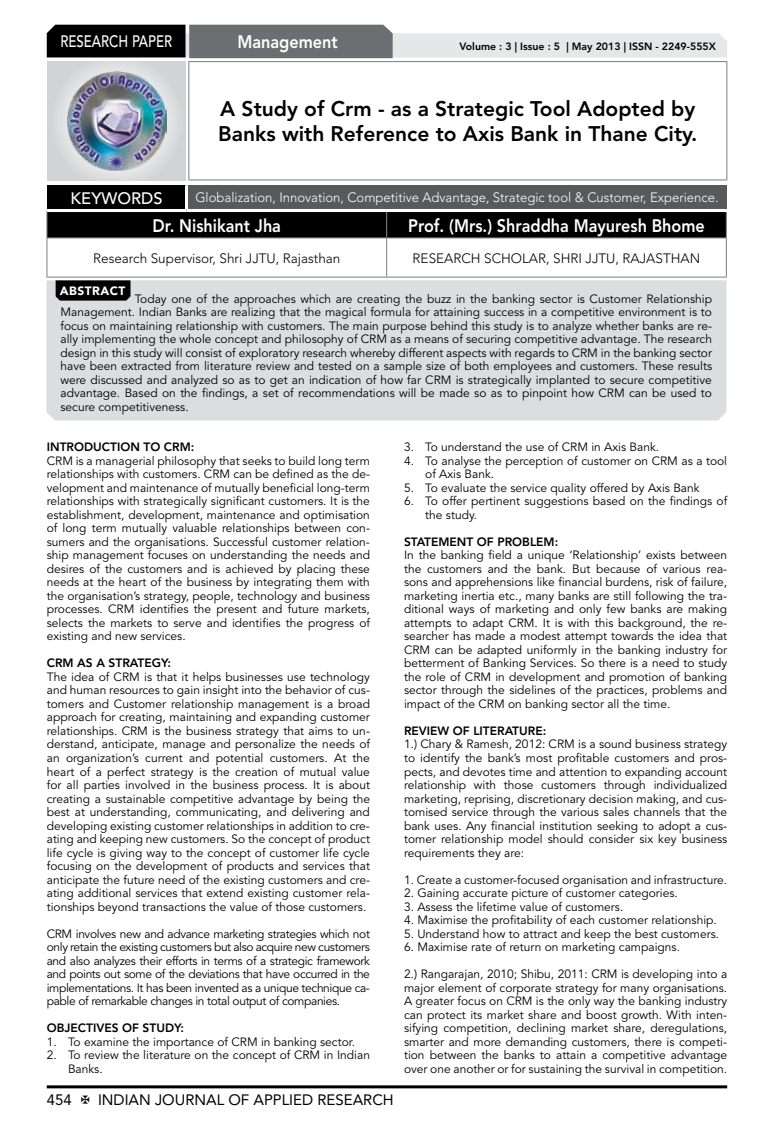
<style>
.page{position:relative;width:774px;height:1136px;background:#fff}
.page>*{position:absolute;margin:0;border:0;box-sizing:border-box;transform-origin:0 0}
.t1{font:800 21px/25.2px "Avenir LT Std";color:#000}
.t2{font:800 18px "Avenir LT Std";color:#fff;scale:.9 1}
.t3{font:500 16.5px "Avenir LT Std";color:#fff;scale:.8 1}
.t4{font:500 16.5px "Avenir LT Std";color:#fff}
.t5{font:15px "Avenir LT Std";color:#000}
.t6{font:300 13.5px "Avenir LT Std";color:#fff}
.t7{font:300 13.5px "Avenir LT Std";color:#000}
.t8{font:12px/13.5px "Avenir LT Std";color:#000;text-align:justify}
.t9{font:800 12px "Avenir LT Std";color:#000}
.t10{font:900 12px "Avenir LT Std";letter-spacing:.04em;color:#fff}
.t11{font:800 10.5px "Avenir LT Std";color:#000}
</style>
<div class="page">
<hr style="left:47px;top:1085px;width:680px;height:3px;background:#000">
<div style="left:48px;top:62px;width:137px;height:118px;background:linear-gradient(to right,#d9dadb,#d9dadb)"></div>
<img style="left:68px;top:71px;width:99px;height:100px">
<svg style="left:47px;top:25px;width:680px;height:33px;background:#979899"></svg>
<hr style="left:188px;top:61px;width:539px;height:1px;background:#808285">
<hr style="left:188px;top:62px;width:1px;height:117px;background:#808285">
<hr style="left:726px;top:62px;width:1px;height:117px;background:#808285">
<hr style="left:188px;top:179px;width:539px;height:1px;background:#808285">
<div style="left:46px;top:211px;width:681px;height:26px;background:#000"></div>
<hr style="left:46px;top:237px;width:341px;height:1px;background:#808285">
<hr style="left:46px;top:238px;width:1px;height:38px;background:#808285">
<hr style="left:387px;top:237px;width:340px;height:1px;background:#808285">
<hr style="left:386px;top:238px;width:1px;height:38px;background:#808285">
<hr style="left:726px;top:238px;width:1px;height:38px;background:#808285">
<hr style="left:46px;top:276px;width:341px;height:1px;background:#808285">
<hr style="left:387px;top:276px;width:340px;height:1px;background:#808285">
<div style="left:47px;top:185px;width:139px;height:25px;background:#000"></div>
<div style="left:186px;top:185px;width:541px;height:25px;background:#58595b"></div>
<hr style="left:185px;top:185px;width:3px;height:24px;background:#fff">
<hr style="left:47px;top:209px;width:139px;height:3px;background:#fff">
<hr style="left:186px;top:209px;width:541px;height:3px;background:#fff">
<div style="left:46px;top:280px;width:680px;height:140px;background:#dcddde"></div>
<svg style="left:56px;top:280px;width:74px;height:20px"></svg>
<h3 class="t3" style="left:60px;top:32px;width:139px">RESEARCH PAPER</h3>
<h2 class="t2" style="left:237px;top:31px;width:113px">Management</h2>
<p class="t11" style="left:459px;top:41px;width:258px">Volume : 3 | Issue : 5 | May 2013 | ISSN - 2249-555X</p>
<h1 class="t1" style="left:218px;top:96px;width:481px">A Study of Crm - as a Strategic Tool Adopted by<br>Banks with Reference to Axis Bank in Thane City.</h1>
<h3 class="t4" style="left:71px;top:189px;width:94px">KEYWORDS</h3>
<p class="t6" style="left:195px;top:189px;width:524px">Globalization, Innovation, Competitive Advantage, Strategic tool &amp; Customer, Experience.</p>
<h2 class="t2" style="left:153px;top:215px;width:144px">Dr. Nishikant Jha</h2>
<h2 class="t2" style="left:408px;top:215px;width:331px">Prof. (Mrs.) Shraddha Mayuresh Bhome</h2>
<p class="t7" style="left:93px;top:250px;width:249px">Research Supervisor, Shri JJTU, Rajasthan</p>
<p class="t7" style="left:413px;top:250px;width:289px">RESEARCH SCHOLAR, SHRI JJTU, RAJASTHAN</p>
<p class="t10" style="left:60px;top:284px;width:67px">ABSTRACT</p>
<p class="t8" style="left:61px;top:292px;width:653px;text-indent:74px">Today one of the approaches which are creating the buzz in the banking sector is Customer Relationship Management. Indian Banks are realizing that the magical formula for attaining success in a competitive environment is to focus on maintaining relationship with customers. The main purpose behind this study is to analyze whether banks are re&shy;ally implementing the whole concept and philosophy of CRM as a means of securing competitive advantage. The research design in this study will consist of exploratory research whereby different aspects with regards to CRM in the banking sector have been extracted from literature review and tested on a sample size of both employees and customers. These results were discussed and analyzed so as to get an indication of how far CRM is strategically implanted to secure competitive advantage. Based on the findings, a set of recommendations will be made so as to pinpoint how CRM can be used to secure competitiveness.</p>
<p class="t9" style="left:47px;top:440px;width:149px">INTRODUCTION TO CRM:</p>
<p class="t8" style="left:47px;top:454px;width:325px">CRM is a managerial philosophy that seeks to build long term relationships with customers. CRM can be defined as the de&shy;velopment and maintenance of mutually beneficial long-term relationships with strategically significant customers. It is the establishment, development, maintenance and optimisation of long term mutually valuable relationships between con&shy;sumers and the organisations. Successful customer relation&shy;ship management focuses on understanding the needs and desires of the customers and is achieved by placing these needs at the heart of the business by integrating them with the organisation’s strategy, people, technology and business processes. CRM identifies the present and future markets, selects the markets to serve and identifies the progress of existing and new services.</p>
<p class="t9" style="left:47px;top:656px;width:126px">CRM AS A STRATEGY:</p>
<p class="t8" style="left:47px;top:670px;width:325px">The idea of CRM is that it helps businesses use technology and human resources to gain insight into the behavior of cus&shy;tomers and Customer relationship management is a broad approach for creating, maintaining and expanding customer relationships. CRM is the business strategy that aims to un&shy;derstand, anticipate, manage and personalize the needs of an organization’s current and potential customers. At the heart of a perfect strategy is the creation of mutual value for all parties involved in the business process. It is about creating a sustainable competitive advantage by being the best at understanding, communicating, and delivering and developing existing customer relationships in addition to cre&shy;ating and keeping new customers. So the concept of product life cycle is giving way to the concept of customer life cycle focusing on the development of products and services that anticipate the future need of the existing customers and cre&shy;ating additional services that extend existing customer rela&shy;tionships beyond transactions the value of those customers.</p>
<p class="t8" style="left:47px;top:926px;width:325px">CRM involves new and advance marketing strategies which not only retain the existing customers but also acquire new customers and also analyzes their efforts in terms of a strategic framework and points out some of the deviations that have occurred in the implementations. It has been invented as a unique technique ca&shy;pable of remarkable changes in total output of companies.</p>
<p class="t9" style="left:47px;top:1020px;width:139px">OBJECTIVES OF STUDY:</p>
<p class="t8" style="left:47px;top:1034px;width:310px">1. To examine the importance of CRM in banking sector.</p>
<p class="t8" style="left:68px;top:1048px;width:303px;text-indent:-21px">2. To review the literature on the concept of CRM in Indian<br>Banks.</p>
<p class="t8" style="left:404px;top:440px;width:257px">3. To understand the use of CRM in Axis Bank.</p>
<p class="t8" style="left:425px;top:454px;width:303px;text-indent:-21px">4. To analyse the perception of customer on CRM as a tool of Axis Bank.</p>
<p class="t8" style="left:404px;top:481px;width:297px">5. To evaluate the service quality offered by Axis Bank</p>
<p class="t8" style="left:425px;top:494px;width:303px;text-indent:-21px">6. To offer pertinent suggestions based on the findings of the study.</p>
<p class="t9" style="left:404px;top:534px;width:156px">STATEMENT OF PROBLEM:</p>
<p class="t8" style="left:404px;top:548px;width:325px">In the banking field a unique ‘Relationship’ exists between the customers and the bank. But because of various rea&shy;sons and apprehensions like financial burdens, risk of failure, marketing inertia etc., many banks are still following the tra&shy;ditional ways of marketing and only few banks are making attempts to adapt CRM. It is with this background, the re&shy;searcher has made a modest attempt towards the idea that CRM can be adapted uniformly in the banking industry for betterment of Banking Services. So there is a need to study the role of CRM in development and promotion of banking sector through the sidelines of the practices, problems and impact of the CRM on banking sector all the time.</p>
<p class="t9" style="left:404px;top:723px;width:144px">REVIEW OF LITERATURE:</p>
<p class="t8" style="left:404px;top:737px;width:325px">1.) Chary &amp; Ramesh, 2012: CRM is a sound business strategy to identify the bank’s most profitable customers and pros&shy;pects, and devotes time and attention to expanding account relationship with those customers through individualized marketing, reprising, discretionary decision making, and cus&shy;tomised service through the various sales channels that the bank uses. Any financial institution seeking to adopt a cus&shy;tomer relationship model should consider six key business requirements they are:</p>
<p class="t8" style="left:404px;top:872px;width:325px">1. Create a customer-focused organisation and infrastructure.</p>
<p class="t8" style="left:404px;top:886px;width:275px">2. Gaining accurate picture of customer categories.</p>
<p class="t8" style="left:404px;top:899px;width:221px">3. Assess the lifetime value of customers.</p>
<p class="t8" style="left:404px;top:913px;width:314px">4. Maximise the profitability of each customer relationship.</p>
<p class="t8" style="left:404px;top:926px;width:317px">5. Understand how to attract and keep the best customers.</p>
<p class="t8" style="left:404px;top:940px;width:277px">6. Maximise rate of return on marketing campaigns.</p>
<p class="t8" style="left:404px;top:967px;width:325px">2.) Rangarajan, 2010; Shibu, 2011: CRM is developing into a major element of corporate strategy for many organisations.<br>A greater focus on CRM is the only way the banking industry can protect its market share and boost growth. With inten&shy;sifying competition, declining market share, deregulations, smarter and more demanding customers, there is competi&shy;tion between the banks to attain a competitive advantage over one another or for sustaining the survival in competition.</p>
<p class="t5" style="left:47px;top:1090px;width:27px">454</p>
<p class="t5" style="left:98px;top:1090px;width:297px">INDIAN JOURNAL OF APPLIED RESEARCH</p>
</div>
